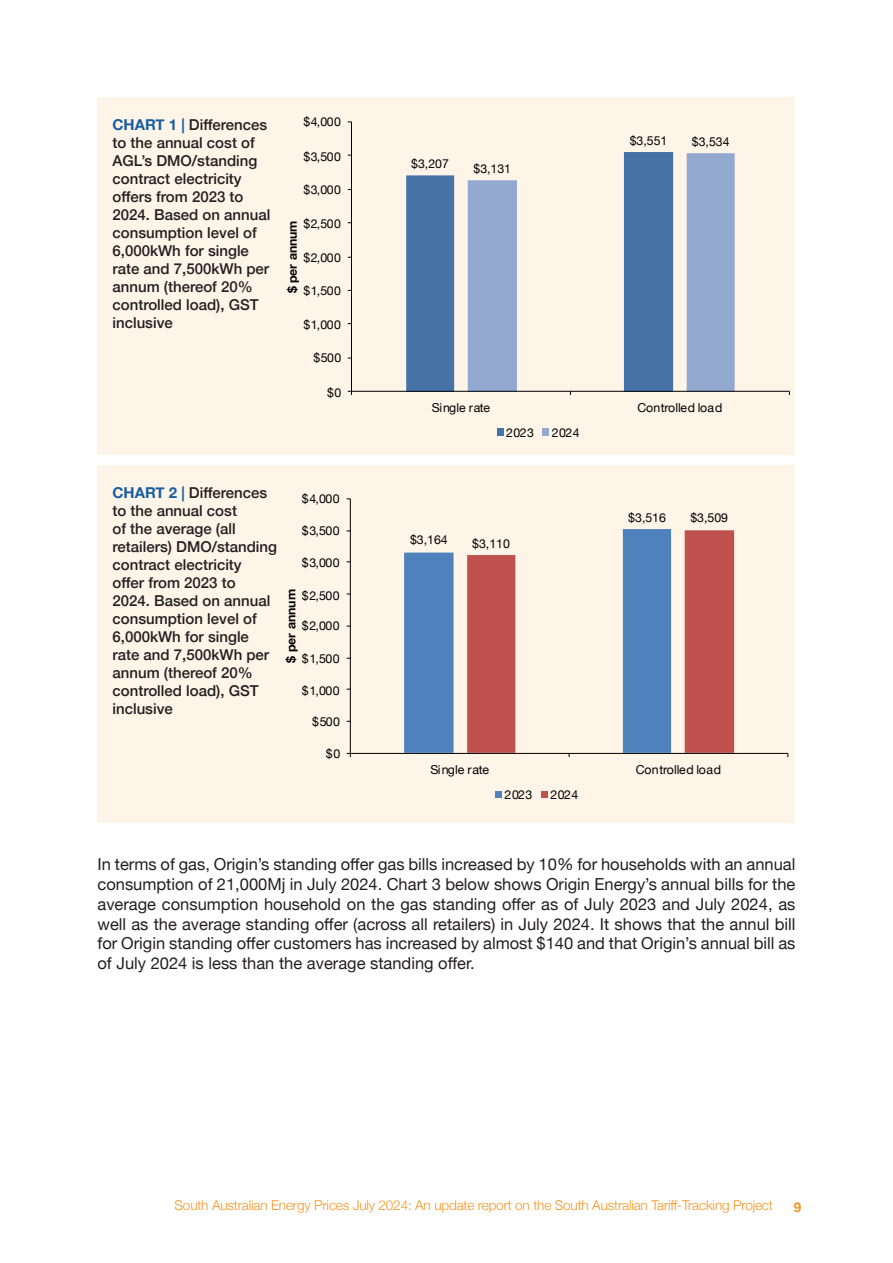
<style>
.page{position:relative;width:893px;height:1263px;background:#fff}
.page>*{position:absolute;margin:0;border:0;box-sizing:border-box;transform-origin:0 0}
.t1{font:16.5px/19.8px "Helvetica Neue";color:#231f20;text-align:justify}
.t2{font:500 15px/18px "Helvetica Neue";color:#231f20}
.t3{font:300 13.5px "Helvetica Neue";letter-spacing:-.01em;color:#f7931d}
.t4{font:700 13.5px "Helvetica Neue";color:#f7931d}
.t5{font:12.3px "Helvetica Neue";color:#000}
.t6{font:12.3px "Helvetica Neue";letter-spacing:-.02em;color:#000}
.t7{font:700 12.3px "Helvetica Neue";color:#000}
.s1{font-weight:700;color:#175d9e}
</style>
<div class="page">
<div style="left:98px;top:98px;width:697px;height:357px;background:#fef4e8"></div>
<div style="left:98px;top:465px;width:697px;height:357px;background:#fef4e8"></div>
<svg style="left:406px;top:152px;width:267px;height:239px;fill:#4572a7"></svg>
<svg style="left:468px;top:153px;width:267px;height:238px"></svg>
<hr style="left:351px;top:122px;width:1px;height:269px;background:#000">
<hr style="left:351px;top:391px;width:438px;height:1px;background:#000">
<div style="left:497px;top:429px;width:6px;height:7px;background:#4572a7"></div>
<div style="left:543px;top:429px;width:6px;height:7px;background:#93a9cf"></div>
<svg style="left:404px;top:529px;width:267px;height:224px;fill:#4f81bd"></svg>
<svg style="left:467px;top:530px;width:267px;height:223px"></svg>
<hr style="left:350px;top:499px;width:1px;height:254px;background:#000">
<hr style="left:350px;top:753px;width:438px;height:1px;background:#000">
<svg style="left:496px;top:791px;width:6px;height:6px"></svg>
<svg style="left:541px;top:791px;width:6px;height:6px"></svg>
<p class="t2" style="left:112px;top:115px;width:159px"><span class="s1">CHART 1 |</span> Differences to the annual cost of<br>AGL’s DMO/standing contract electricity offers from 2023 to<br>2024. Based on annual consumption level of<br>6,000kWh for single rate and 7,500kWh per annum (thereof 20% controlled load), GST inclusive</p>
<p class="t5" style="left:303px;top:113px;width:39px">$4,000</p>
<p class="t5" style="left:303px;top:147px;width:39px">$3,500</p>
<p class="t5" style="left:303px;top:181px;width:39px">$3,000</p>
<p class="t5" style="left:303px;top:215px;width:39px">$2,500</p>
<p class="t7" style="left:283px;top:293px;width:75px;rotate:-90deg">$ per annum</p>
<p class="t5" style="left:303px;top:248px;width:39px">$2,000</p>
<p class="t5" style="left:303px;top:281px;width:39px">$1,500</p>
<p class="t5" style="left:303px;top:316px;width:39px">$1,000</p>
<p class="t5" style="left:314px;top:349px;width:29px">$500</p>
<p class="t5" style="left:327px;top:384px;width:16px">$0</p>
<p class="t2" style="left:112px;top:482px;width:166px"><span class="s1">CHART 2 |</span> Differences to the annual cost<br>of the average (all retailers) DMO/standing contract electricity offer from 2023 to<br>2024. Based on annual consumption level of<br>6,000kWh for single rate and 7,500kWh per annum (thereof 20% controlled load), GST inclusive</p>
<p class="t5" style="left:302px;top:490px;width:39px">$4,000</p>
<p class="t5" style="left:302px;top:522px;width:39px">$3,500</p>
<p class="t5" style="left:302px;top:554px;width:39px">$3,000</p>
<p class="t5" style="left:302px;top:586px;width:39px">$2,500</p>
<p class="t7" style="left:281px;top:662px;width:75px;rotate:-90deg">$ per annum</p>
<p class="t5" style="left:302px;top:617px;width:39px">$2,000</p>
<p class="t5" style="left:302px;top:649px;width:39px">$1,500</p>
<p class="t5" style="left:302px;top:681px;width:39px">$1,000</p>
<p class="t5" style="left:312px;top:712px;width:29px">$500</p>
<p class="t5" style="left:326px;top:744px;width:16px">$0</p>
<p class="t5" style="left:411px;top:155px;width:39px">$3,207</p>
<p class="t5" style="left:473px;top:160px;width:39px">$3,131</p>
<p class="t5" style="left:630px;top:131px;width:39px">$3,551</p>
<p class="t5" style="left:692px;top:133px;width:39px">$3,534</p>
<p class="t6" style="left:432px;top:398px;width:60px">Single rate</p>
<p class="t5" style="left:637px;top:398px;width:86px">Controlled load</p>
<p class="t5" style="left:506px;top:424px;width:29px">2023</p>
<p class="t5" style="left:552px;top:424px;width:29px">2024</p>
<p class="t5" style="left:410px;top:531px;width:39px">$3,164</p>
<p class="t5" style="left:472px;top:534px;width:39px">$3,110</p>
<p class="t5" style="left:628px;top:508px;width:39px">$3,516</p>
<p class="t5" style="left:690px;top:508px;width:39px">$3,509</p>
<p class="t6" style="left:431px;top:760px;width:60px">Single rate</p>
<p class="t5" style="left:636px;top:760px;width:87px">Controlled load</p>
<p class="t5" style="left:505px;top:785px;width:29px">2023</p>
<p class="t5" style="left:550px;top:785px;width:29px">2024</p>
<p class="t1" style="left:98px;top:855px;width:699px">In terms of gas, Origin’s standing offer gas bills increased by 10% for households with an annual consumption of 21,000Mj in July 2024. Chart 3 below shows Origin Energy’s annual bills for the average consumption household on the gas standing offer as of July 2023 and July 2024, as well as the average standing offer (across all retailers) in July 2024. It shows that the annul bill for Origin standing offer customers has increased by almost $140 and that Origin’s annual bill as of July 2024 is less than the average standing offer.</p>
<p class="t3" style="left:175px;top:1194px;width:600px">South Australian Energy Prices July 2024: An update report on the South Australian Tariff-Tracking Project</p>
<p class="t4" style="left:794px;top:1197px;width:9px">9</p>
</div>
